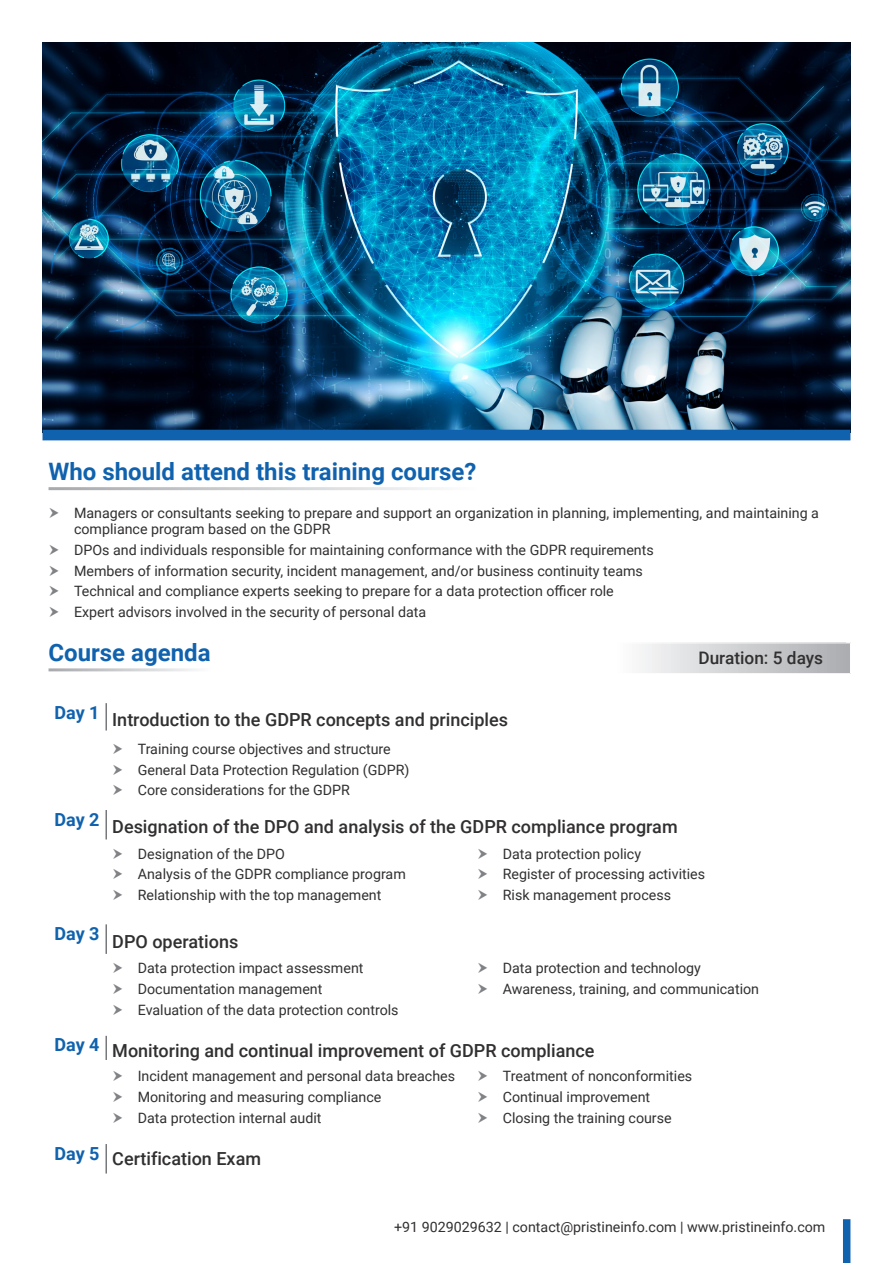
<style>
.page{position:relative;width:893px;height:1263px;background:#fff}
.page>*{position:absolute;margin:0;border:0;box-sizing:border-box;transform-origin:0 0}
.t1{font:700 24px "Roboto";color:#1062ae}
.t2{font:500 18px "Roboto";color:#312f30}
.t3{font:700 18px "Roboto";letter-spacing:-.005em;color:#1062ae}
.t4{font:500 17.25px "Roboto";color:#312f30}
.Bullet_Points{font:14.25px/16.5px "Roboto";color:#312f30}
</style>
<div class="page">
<img style="left:43px;top:43px;width:807px;height:387px">
<div style="left:43px;top:430px;width:807px;height:10px;background:#1062ae"></div>
<svg style="left:642px;top:644px;width:208px;height:29px;background:#cecfd1"></svg>
<hr style="left:105px;top:703px;width:2px;height:27px;background:#76787b">
<hr style="left:105px;top:810px;width:2px;height:29px;background:#76787b">
<hr style="left:105px;top:924px;width:2px;height:30px;background:#76787b">
<hr style="left:105px;top:1036px;width:2px;height:24px;background:#76787b">
<hr style="left:105px;top:1144px;width:2px;height:29px;background:#76787b">
<div style="left:843px;top:1219px;width:7px;height:44px;background:#1062ae"></div>
<p class="t1" style="left:49px;top:454px;width:430px">Who should attend this training course?</p>
<p class="Bullet_Points" style="left:74px;top:504px;width:746px">Managers or consultants seeking to prepare and support an organization in planning, implementing, and maintaining a compliance program based on the GDPR</p>
<p class="Bullet_Points" style="left:74px;top:541px;width:581px">DPOs and individuals responsible for maintaining conformance with the GDPR requirements</p>
<p class="Bullet_Points" style="left:74px;top:562px;width:570px">Members of information security, incident management, and/or business continuity teams</p>
<p class="Bullet_Points" style="left:74px;top:582px;width:541px">Technical and compliance experts seeking to prepare for a data protection officer role</p>
<p class="Bullet_Points" style="left:74px;top:603px;width:354px">Expert advisors involved in the security of personal data</p>
<p class="t1" style="left:49px;top:635px;width:164px">Course agenda</p>
<p class="t4" style="left:698px;top:645px;width:126px">Duration: 5 days</p>
<p class="t3" style="left:55px;top:700px;width:47px">Day 1</p>
<p class="t2" style="left:112px;top:707px;width:397px">Introduction to the GDPR concepts and principles</p>
<p class="Bullet_Points" style="left:138px;top:740px;width:255px">Training course objectives and structure</p>
<p class="Bullet_Points" style="left:138px;top:761px;width:273px">General Data Protection Regulation (GDPR)</p>
<p class="Bullet_Points" style="left:138px;top:782px;width:214px">Core considerations for the GDPR</p>
<p class="t3" style="left:55px;top:807px;width:47px">Day 2</p>
<p class="t2" style="left:112px;top:814px;width:567px">Designation of the DPO and analysis of the GDPR compliance program</p>
<p class="Bullet_Points" style="left:138px;top:845px;width:149px">Designation of the DPO</p>
<p class="Bullet_Points" style="left:138px;top:865px;width:270px">Analysis of the GDPR compliance program</p>
<p class="Bullet_Points" style="left:138px;top:886px;width:245px">Relationship with the top management</p>
<p class="Bullet_Points" style="left:503px;top:845px;width:140px">Data protection policy</p>
<p class="Bullet_Points" style="left:503px;top:865px;width:204px">Register of processing activities</p>
<p class="Bullet_Points" style="left:503px;top:886px;width:170px">Risk management process</p>
<p class="t3" style="left:55px;top:921px;width:47px">Day 3</p>
<p class="t2" style="left:112px;top:928px;width:128px">DPO operations</p>
<p class="Bullet_Points" style="left:138px;top:959px;width:227px">Data protection impact assessment</p>
<p class="Bullet_Points" style="left:138px;top:980px;width:186px">Documentation management</p>
<p class="Bullet_Points" style="left:138px;top:1001px;width:262px">Evaluation of the data protection controls</p>
<p class="Bullet_Points" style="left:503px;top:959px;width:200px">Data protection and technology</p>
<p class="Bullet_Points" style="left:503px;top:980px;width:258px">Awareness, training, and communication</p>
<p class="t3" style="left:55px;top:1032px;width:47px">Day 4</p>
<p class="t2" style="left:112px;top:1038px;width:484px">Monitoring and continual improvement of GDPR compliance</p>
<p class="Bullet_Points" style="left:138px;top:1067px;width:319px">Incident management and personal data breaches</p>
<p class="Bullet_Points" style="left:138px;top:1088px;width:245px">Monitoring and measuring compliance</p>
<p class="Bullet_Points" style="left:138px;top:1109px;width:185px">Data protection internal audit</p>
<p class="Bullet_Points" style="left:503px;top:1067px;width:191px">Treatment of nonconformities</p>
<p class="Bullet_Points" style="left:503px;top:1088px;width:149px">Continual improvement</p>
<p class="Bullet_Points" style="left:503px;top:1109px;width:170px">Closing the training course</p>
<p class="t3" style="left:55px;top:1141px;width:47px">Day 5</p>
<p class="t2" style="left:112px;top:1146px;width:150px">Certification Exam</p>
<p class="Bullet_Points" style="left:394px;top:1218px;width:433px">+91 9029029632 | contact@pristineinfo.com | www.pristineinfo.com</p>
</div>
